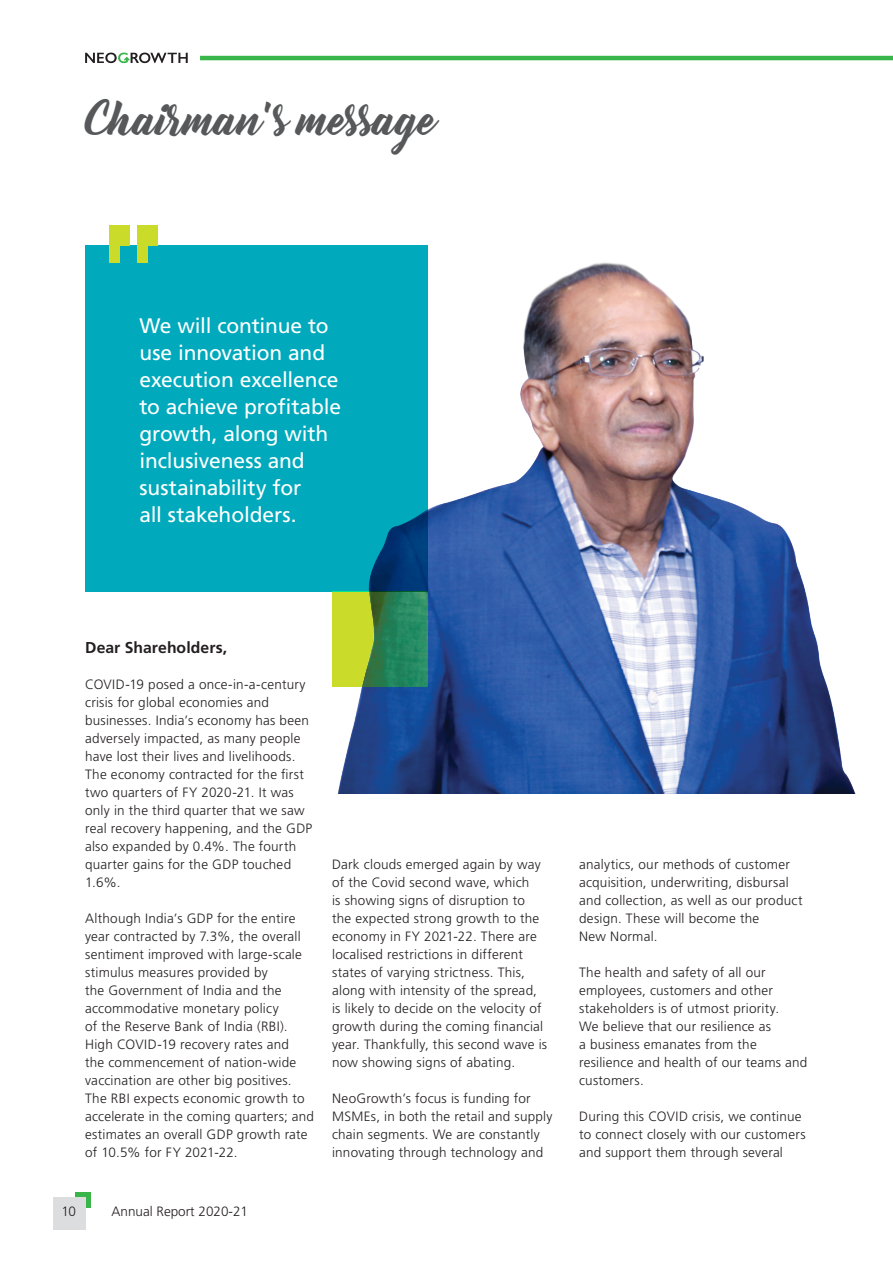
<style>
.page{position:relative;width:893px;height:1264px;background:#fff}
.page>*{position:absolute;margin:0;border:0;box-sizing:border-box;transform-origin:0 0}
.t1{font:42px "Bernadette";letter-spacing:-.015em;color:#57585a}
.t2{font:21px/27px "Frutiger LT Std";letter-spacing:-.01em;color:#fff}
.t3{font:700 15.75px "Frutiger LT Std";letter-spacing:.005em;color:#231f20}
.t4{font:300 13.5px/18px "Frutiger LT Std";letter-spacing:.015em;color:#231f20}
</style>
<div class="page">
<svg style="left:85px;top:53px;width:103px;height:10px"></svg>
<img style="left:318px;top:262px;width:537px;height:531px">
<div style="left:85px;top:245px;width:343px;height:346px;background:#00aabc"></div>
<svg style="left:332px;top:591px;width:95px;height:95px;background:#68a545"></svg>
<div style="left:110px;top:225px;width:20px;height:20px;background:#cadb2a"></div>
<div style="left:110px;top:242px;width:10px;height:21px;background:#cadb2a"></div>
<div style="left:137px;top:225px;width:21px;height:20px;background:#cadb2a"></div>
<div style="left:137px;top:242px;width:10px;height:21px;background:#cadb2a"></div>
<hr style="left:200px;top:56px;width:693px;height:4px;background:#3ab54a">
<div style="left:75px;top:1192px;width:16px;height:15px;background:#3ab54a"></div>
<div style="left:53px;top:1197px;width:32px;height:32px;background:#dcdddf"></div>
<h1 class="t1" style="left:85px;top:86px;width:355px">Chairman’s message</h1>
<h2 class="t2" style="left:139px;top:312px;width:203px">We will continue to use innovation and execution excellence to achieve profitable growth, along with inclusiveness and sustainability for<br>all stakeholders.</h2>
<p class="t3" style="left:85px;top:638px;width:144px">Dear Shareholders,</p>
<p class="t4" style="left:85px;top:675px;width:229px">COVID-19 posed a once-in-a-century crisis for global economies and businesses. India’s economy has been adversely impacted, as many people have lost their lives and livelihoods.<br>The economy contracted for the first two quarters of FY 2020-21. It was only in the third quarter that we saw real recovery happening, and the GDP also expanded by 0.4%. The fourth quarter gains for the GDP touched<br>1.6%.</p>
<p class="t4" style="left:85px;top:909px;width:230px">Although India’s GDP for the entire year contracted by 7.3%, the overall sentiment improved with large-scale stimulus measures provided by<br>the Government of India and the accommodative monetary policy<br>of the Reserve Bank of India (RBI).<br>High COVID-19 recovery rates and<br>the commencement of nation-wide vaccination are other big positives.<br>The RBI expects economic growth to accelerate in the coming quarters; and estimates an overall GDP growth rate of 10.5% for FY 2021-22.</p>
<p class="t4" style="left:62px;top:1202px;width:16px">10</p>
<p class="t4" style="left:111px;top:1202px;width:138px">Annual Report 2020-21</p>
<p class="t4" style="left:332px;top:855px;width:216px">Dark clouds emerged again by way of the Covid second wave, which<br>is showing signs of disruption to the expected strong growth to the economy in FY 2021-22. There are localised restrictions in different states of varying strictness. This, along with intensity of the spread, is likely to decide on the velocity of growth during the coming financial year. Thankfully, this second wave is now showing signs of abating.</p>
<p class="t4" style="left:332px;top:1089px;width:222px">NeoGrowth’s focus is funding for MSMEs, in both the retail and supply chain segments. We are constantly innovating through technology and</p>
<p class="t4" style="left:579px;top:855px;width:225px">analytics, our methods of customer acquisition, underwriting, disbursal and collection, as well as our product design. These will become the<br>New Normal.</p>
<p class="t4" style="left:579px;top:963px;width:230px">The health and safety of all our employees, customers and other stakeholders is of utmost priority.<br>We believe that our resilience as<br>a business emanates from the resilience and health of our teams and customers.</p>
<p class="t4" style="left:579px;top:1107px;width:228px">During this COVID crisis, we continue to connect closely with our customers and support them through several</p>
</div>
